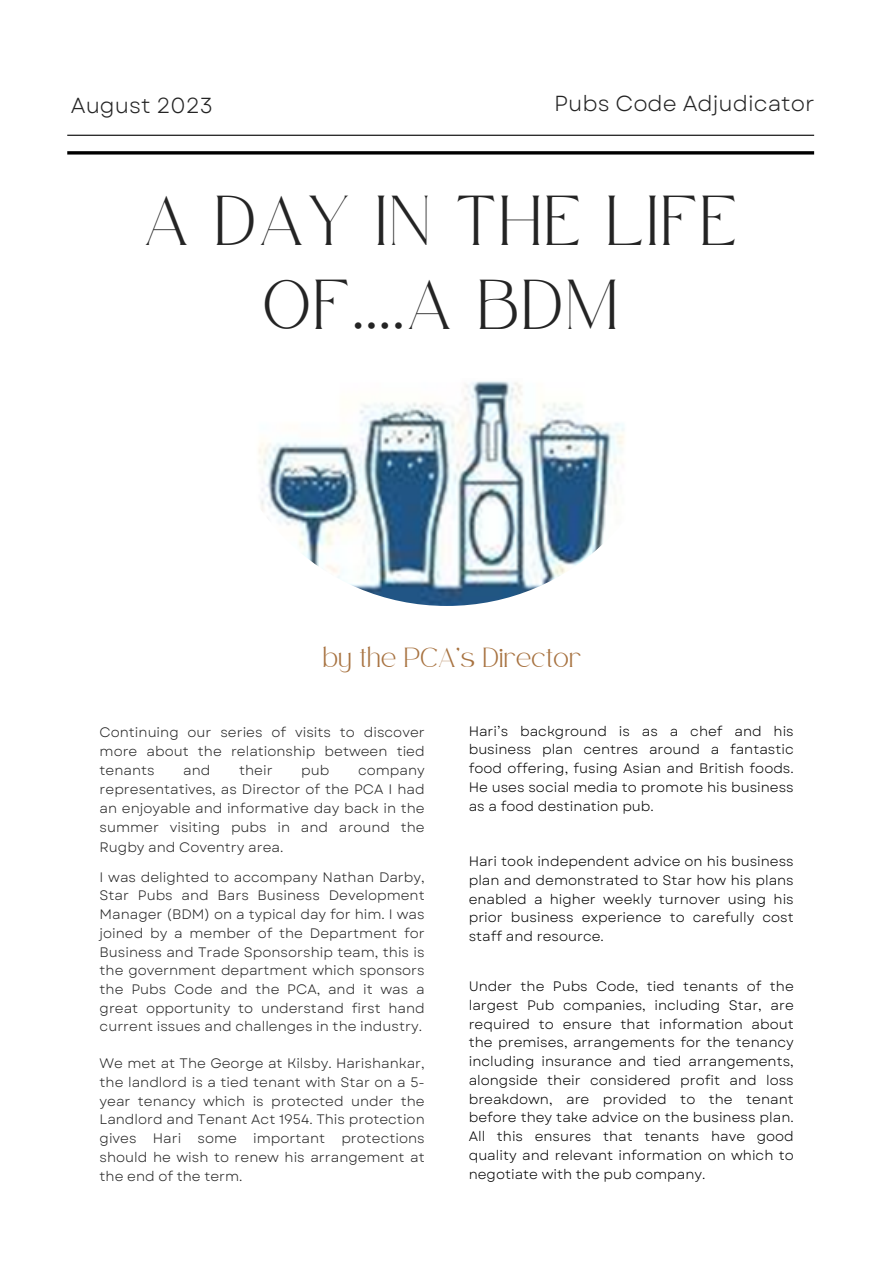
<style>
.page{position:relative;width:893px;height:1264px;background:#fff}
.page>*{position:absolute;margin:0;border:0;box-sizing:border-box;transform-origin:0 0}
.t1{font:34.35px "Safira March";letter-spacing:.13em;color:#242424}
.t2{font:21.75px "Garet";color:#242424}
.t3{font:13.65px/18.8px "Garet";color:#242424;text-align:justify}
.t4{font:13.65px/18.8px "Garet";color:#000;text-align:justify}
.t5{font:13.5px "Safira March";letter-spacing:.055em;color:#a87341}
</style>
<div class="page">
<hr style="left:67px;top:151px;width:747px;height:3px;background:#000">
<hr style="left:67px;top:135px;width:747px;height:1px;background:#000">
<img style="left:258px;top:381px;width:366px;height:225px">
<p class="t2" style="left:71px;top:89px;width:143px">August 2023</p>
<p class="t2" style="left:554px;top:87px;width:262px">Pubs Code Adjudicator</p>
<p class="t1" style="left:145px;top:213px;width:593px">A DAY IN THE LIFE</p>
<p class="t1" style="left:264px;top:297px;width:354px">OF....A BDM</p>
<p class="t5" style="left:323px;top:654px;width:259px">by the PCA’s Director</p>
<p class="t3" style="left:100px;top:722px;width:326px;line-height:19.2px">Continuing our series of visits to discover more about the relationship between tied tenants</p>
<p class="t3" style="left:183px;top:761px;width:29px">and</p>
<p class="t3" style="left:239px;top:761px;width:35px">their</p>
<p class="t3" style="left:301px;top:761px;width:30px">pub</p>
<p class="t3" style="left:100px;top:760px;width:326px;line-height:19.2px;text-indent:258px">company representatives, as Director of the PCA I had an enjoyable and informative day back in the summer visiting pubs in and around the Rugby and Coventry area.</p>
<p class="t3" style="left:100px;top:867px;width:326px">I was delighted to accompany Nathan Darby, Star Pubs and Bars Business Development Manager (BDM) on a typical day for him. I was joined by a member of the Department for Business and Trade Sponsorship team, this is the government department which sponsors the Pubs Code and the PCA, and it was a great opportunity to understand first hand current issues and challenges in the industry.</p>
<p class="t3" style="left:100px;top:1054px;width:326px">We met at The George at Kilsby. Harishankar, the landlord is a tied tenant with Star on a 5- year tenancy which is protected under the Landlord and Tenant Act 1954. This protection gives Hari some important protections should he wish to renew his arrangement at the end of the term.</p>
<p class="t4" style="left:468px;top:721px;width:326px">Hari’s background is as a chef and his business plan centres around a fantastic food offering, fusing Asian and British foods.<br>He uses social media to promote his business as a food destination pub.</p>
<p class="t4" style="left:468px;top:852px;width:326px">Hari took independent advice on his business plan and demonstrated to Star how his plans enabled a higher weekly turnover using his prior business experience to carefully cost staff and resource.</p>
<p class="t4" style="left:468px;top:977px;width:326px">Under the Pubs Code, tied tenants of the largest Pub companies, including Star, are required to ensure that information about the premises, arrangements for the tenancy including insurance and tied arrangements, alongside their considered profit and loss breakdown, are provided to the tenant before they take advice on the business plan.<br>All this ensures that tenants have good quality and relevant information on which to negotiate with the pub company.</p>
</div>
